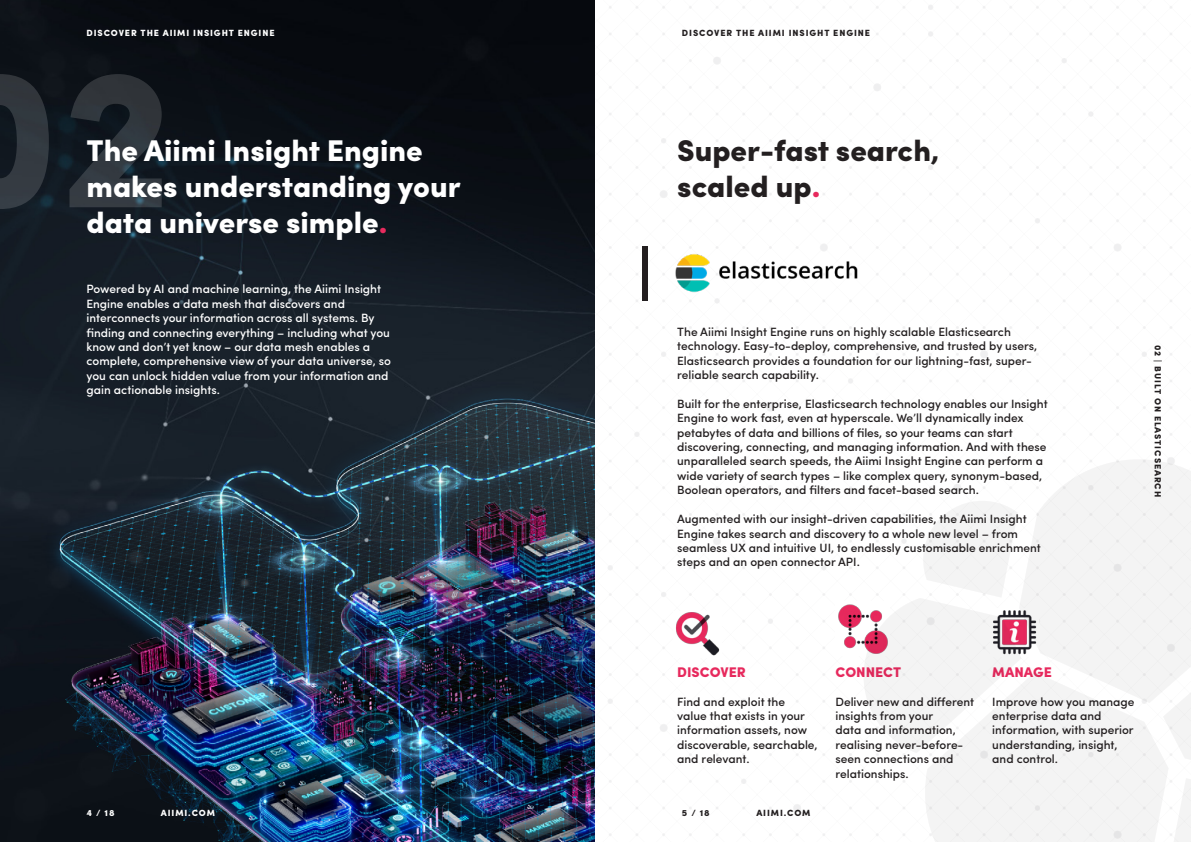
<style>
.page{position:relative;width:1191px;height:842px;background:#fff}
.page>*{position:absolute;margin:0;border:0;box-sizing:border-box;transform-origin:0 0}
.t1{font:900 200px "Sofia Pro";color:#fff}
.t2{font:900 30px/36px "Sofia Pro";color:#fff}
.t3{font:900 30px/36px "Sofia Pro";color:#231f20}
.t4{font:900 14px "Sofia Pro";color:#e7295d}
.t5{font:500 12px/14.4px "Sofia Pro";color:#231f20}
.t6{font:500 12px/14.4px "Sofia Pro";color:#fff}
.t7{font:900 9px "Sofia Pro";letter-spacing:.1em;color:#231f20}
.t8{font:900 9px "Sofia Pro";letter-spacing:.1em;color:#fff}
.s1{color:#e72b5e}
.s2{color:#e7295d}
</style>
<div class="page">
<img style="left:0;top:0;width:595px;height:842px">
<img style="left:16px;top:348px;width:579px;height:494px">
<img style="left:838px;top:604px;width:25px;height:45px">
<img style="left:676px;top:612px;width:44px;height:44px">
<div style="left:642px;top:246px;width:5px;height:54px;background:#231f20"></div>
<img style="left:675px;top:254px;width:183px;height:39px">
<svg style="left:1021px;top:459px;width:170px;height:213px;fill:#f4f4f4"></svg>
<svg style="left:925px;top:672px;width:238px;height:170px;fill:#f4f4f4"></svg>
<svg style="left:863px;top:501px;width:158px;height:252px"></svg>
<svg style="left:1163px;top:622px;width:28px;height:220px"></svg>
<p class="t8" style="left:86px;top:26px;width:190px">DISCOVER THE AIIMI INSIGHT ENGINE</p>
<p class="t7" style="left:682px;top:26px;width:190px">DISCOVER THE AIIMI INSIGHT ENGINE</p>
<h1 class="t1" style="left:60px;top:-20px;width:115px">2</h1>
<p class="t2" style="left:86px;top:131px;width:376px">The Aiimi Insight Engine makes understanding your data universe simple<span class="s1">.</span></p>
<p class="t6" style="left:86px;top:281px;width:306px">Powered by AI and machine learning, the Aiimi Insight Engine enables a data mesh that discovers and interconnects your information across all systems. By finding and connecting everything – including what you know and don’t yet know – our data mesh enables a complete, comprehensive view of your data universe, so you can unlock hidden value from your information and gain actionable insights.</p>
<p class="t3" style="left:677px;top:131px;width:264px">Super-fast search, scaled up<span class="s2">.</span></p>
<p class="t5" style="left:677px;top:324px;width:361px">The Aiimi Insight Engine runs on highly scalable Elasticsearch technology. Easy-to-deploy, comprehensive, and trusted by users, Elasticsearch provides a foundation for our lightning-fast, super&shy;reliable search capability.</p>
<p class="t5" style="left:677px;top:396px;width:372px">Built for the enterprise, Elasticsearch technology enables our Insight Engine to work fast, even at hyperscale. We’ll dynamically index petabytes of data and billions of files, so your teams can start discovering, connecting, and managing information. And with these unparalleled search speeds, the Aiimi Insight Engine can perform a wide variety of search types – like complex query, synonym-based, Boolean operators, and filters and facet-based search.</p>
<p class="t5" style="left:677px;top:511px;width:365px">Augmented with our insight-driven capabilities, the Aiimi Insight Engine takes search and discovery to a whole new level – from seamless UX and intuitive UI, to endlessly customisable enrichment steps and an open connector API.</p>
<p class="t7" style="left:1165px;top:345px;width:153px;rotate:90deg">02 | BUILT ON ELASTICSEARCH</p>
<p class="t4" style="left:677px;top:661px;width:70px">DISCOVER</p>
<p class="t5" style="left:677px;top:693px;width:142px">Find and exploit the<br>value that exists in your information assets, now discoverable, searchable, and relevant.</p>
<p class="t8" style="left:161px;top:805px;width:56px">AIIMI.COM</p>
<p class="t7" style="left:756px;top:805px;width:56px">AIIMI.COM</p>
<p class="t8" style="left:86px;top:805px;width:30px">4 / 18</p>
<p class="t7" style="left:682px;top:805px;width:29px">5 / 18</p>
<p class="t4" style="left:835px;top:661px;width:67px">CONNECT</p>
<p class="t5" style="left:835px;top:693px;width:140px">Deliver new and different insights from your<br>data and information, realising never-before&shy;seen connections and relationships.</p>
<p class="t4" style="left:992px;top:661px;width:61px">MANAGE</p>
<p class="t5" style="left:992px;top:693px;width:144px">Improve how you manage enterprise data and information, with superior understanding, insight, and control.</p>
</div>
